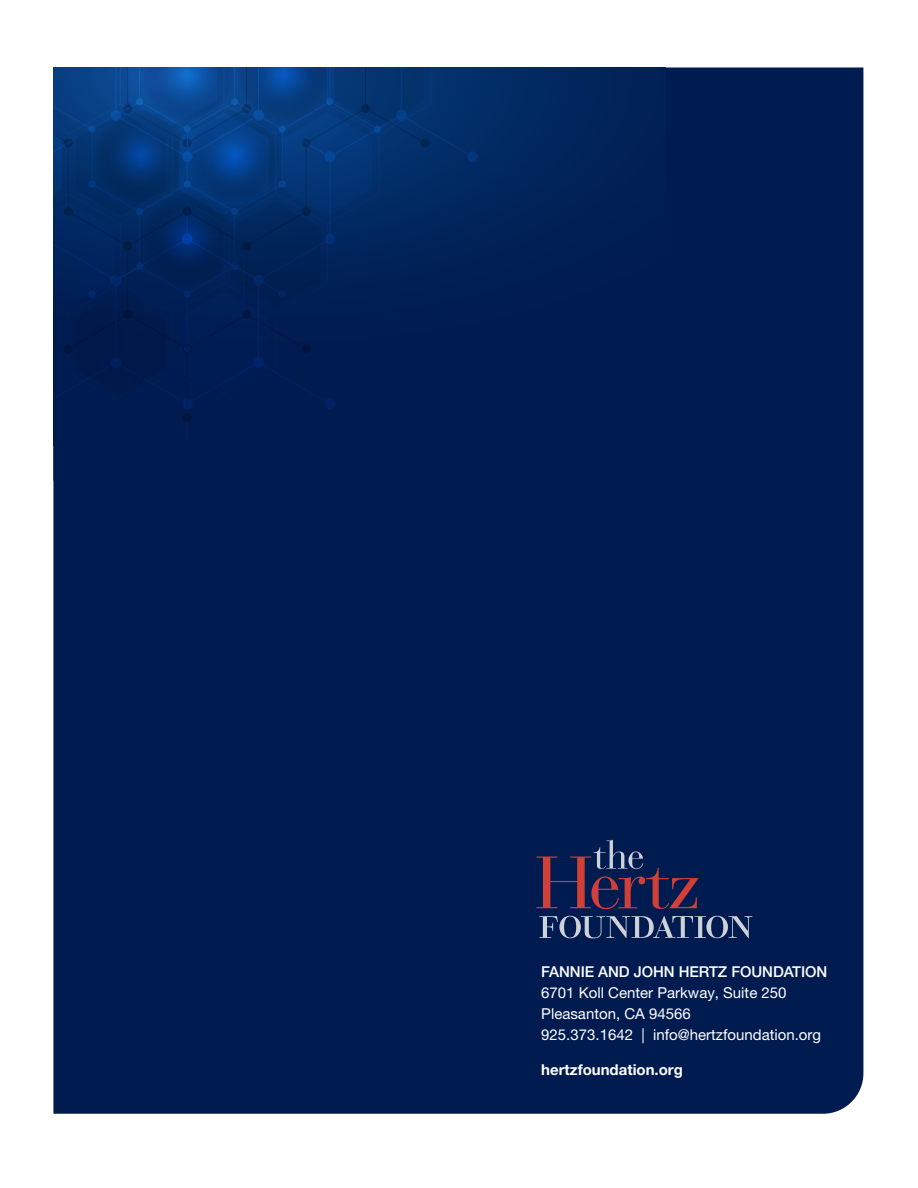
<style>
.page{position:relative;width:918px;height:1188px;background:#fff}
.page>*{position:absolute;margin:0;border:0;box-sizing:border-box;transform-origin:0 0}
.t1{font:15px/21px "Helvetica Neue LT Pro";color:#fff}
.t2{font:500 15px "Helvetica Neue LT Pro";letter-spacing:-.005em;color:#fff}
.t3{font:700 15px "Helvetica Neue LT Pro";color:#fff}
</style>
<div class="page">
<div style="left:53px;top:68px;width:810px;height:1046px;background:#001b50"></div>
<div style="left:53px;top:446px;width:613px;height:35px;background:#001b50"></div>
<div style="left:53px;top:68px;width:613px;height:378px;background:linear-gradient(to bottom,#01275e,#00184c)"></div>
<svg style="left:53px;top:68px;width:425px;height:378px;fill:#001b50"></svg>
<svg style="left:53px;top:68px;width:377px;height:354px;fill:#001b50"></svg>
<svg style="left:53px;top:68px;width:371px;height:327px"></svg>
<svg style="left:536px;top:840px;width:216px;height:98px"></svg>
<p class="t2" style="left:541px;top:963px;width:288px">FANNIE AND JOHN HERTZ FOUNDATION</p>
<p class="t1" style="left:541px;top:982px;width:281px">6701 Koll Center Parkway, Suite 250<br>Pleasanton, CA 94566<br>925.373.1642 | info@hertzfoundation.org</p>
<p class="t3" style="left:541px;top:1060px;width:143px">hertzfoundation.org</p>
</div>
